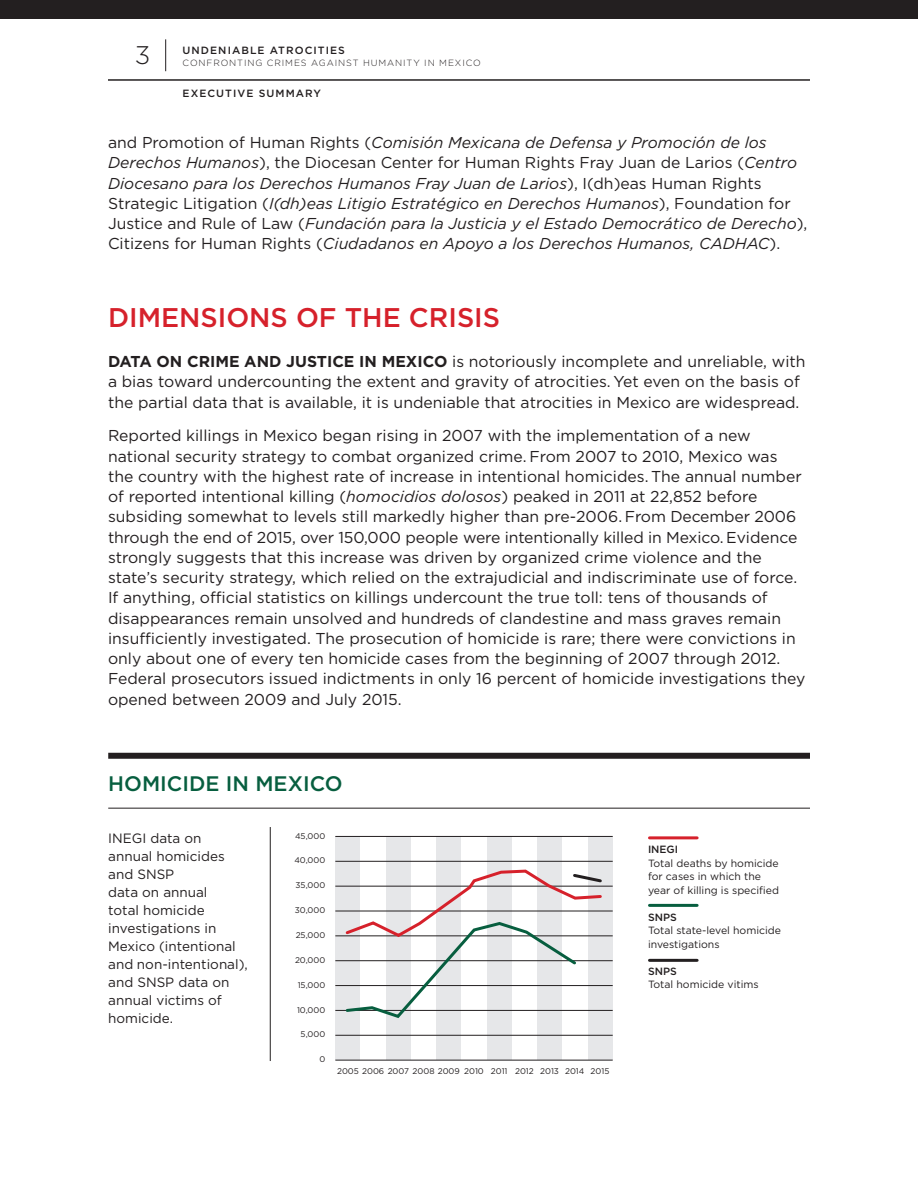
<style>
.page{position:relative;width:918px;height:1188px;background:#fff}
.page>*{position:absolute;margin:0;border:0;box-sizing:border-box;transform-origin:0 0}
.SUBHEAD_1{font:500 27px "Gotham";color:#d6212b}
.t1{font:300 25.5px "Gotham";color:#231f20}
.t2{font:500 21px "Gotham";color:#075e3f}
.TEXT_basic{font:15.75px/20.2px "Gotham";color:#231f20}
.TEXT_basic-2{font:italic 15.75px/20.2px "Gotham";color:#231f20}
.TEXT_basic-3{font:13.5px/18px "Gotham";color:#231f20}
.TEXT_basic-4{font:10.5px/13.5px "Gotham";color:#231f20}
.t3{font:500 10.5px "Gotham";letter-spacing:.1em;color:#231f20}
.t4{font:300 9px "Gotham";letter-spacing:.1em;color:#231f20}
.TEXT_basic-5{font:8.25px "Gotham";color:#231f20}
.s1{font-style:normal}
.s2{font-weight:700}
.s3{font-style:italic}
.s4{font-weight:500}
</style>
<div class="page">
<hr style="left:165px;top:39px;width:1px;height:32px;background:#231f20">
<hr style="left:108px;top:79px;width:702px;height:2px;background:#231f20">
<div style="left:0;top:0;width:918px;height:18px;background:#231f20"></div>
<hr style="left:108px;top:808px;width:702px;height:1px;background:#231f20">
<div style="left:108px;top:753px;width:702px;height:6px;background:#231f20"></div>
<hr style="left:270px;top:827px;width:1px;height:234px;background:#231f20">
<hr style="left:650px;top:836px;width:47px;height:3px;background:#d6212b">
<hr style="left:650px;top:904px;width:47px;height:3px;background:#075e3f">
<hr style="left:650px;top:959px;width:47px;height:3px;background:#231f20">
<div style="left:335px;top:837px;width:25px;height:223px;background:#e6e7e9"></div>
<div style="left:436px;top:837px;width:25px;height:223px;background:#e6e7e9"></div>
<div style="left:537px;top:837px;width:25px;height:223px;background:#e6e7e9"></div>
<div style="left:386px;top:837px;width:25px;height:223px;background:#e6e7e9"></div>
<div style="left:487px;top:837px;width:25px;height:223px;background:#e6e7e9"></div>
<div style="left:588px;top:837px;width:25px;height:223px;background:#e6e7e9"></div>
<hr style="left:335px;top:1060px;width:278px;height:1px;background:#231f20">
<hr style="left:335px;top:1035px;width:278px;height:1px;background:#231f20">
<hr style="left:335px;top:1010px;width:278px;height:1px;background:#231f20">
<hr style="left:335px;top:985px;width:278px;height:1px;background:#231f20">
<hr style="left:335px;top:960px;width:278px;height:1px;background:#231f20">
<hr style="left:335px;top:936px;width:278px;height:1px;background:#231f20">
<hr style="left:335px;top:911px;width:278px;height:1px;background:#231f20">
<hr style="left:335px;top:886px;width:278px;height:1px;background:#231f20">
<hr style="left:335px;top:861px;width:278px;height:1px;background:#231f20">
<hr style="left:335px;top:836px;width:278px;height:1px;background:#231f20">
<svg style="left:343px;top:869px;width:261px;height:149px"></svg>
<p class="t1" style="left:135px;top:41px;width:17px">3</p>
<p class="t3" style="left:183px;top:44px;width:164px">UNDENIABLE ATROCITIES</p>
<p class="t4" style="left:183px;top:58px;width:300px">CONFRONTING CRIMES AGAINST HUMANITY IN MEXICO</p>
<p class="t3" style="left:183px;top:87px;width:140px">EXECUTIVE SUMMARY</p>
<p class="TEXT_basic-2" style="left:108px;top:132px;width:701px"><span class="s1">and Promotion of Human Rights (</span>Comisión Mexicana de Defensa y Promoción de los Derechos Humanos<span class="s1">), the Diocesan Center for Human Rights Fray Juan de Larios (</span>Centro Diocesano para los Derechos Humanos Fray Juan de Larios<span class="s1">), I(dh)eas Human Rights Strategic Litigation (</span>I(dh)eas Litigio Estratégico en Derechos Humanos<span class="s1">), Foundation for Justice and Rule of Law (</span>Fundación para la Justicia y el Estado Democrático de Derecho<span class="s1">), Citizens for Human Rights (</span>Ciudadanos en Apoyo a los Derechos Humanos, CADHAC<span class="s1">).</span></p>
<p class="SUBHEAD_1" style="left:108px;top:302px;width:394px">DIMENSIONS OF THE CRISIS</p>
<p class="TEXT_basic" style="left:108px;top:351px;width:699px"><span class="s2">DATA ON CRIME AND JUSTICE IN MEXICO</span> is notoriously incomplete and unreliable, with a bias toward undercounting the extent and gravity of atrocities. Yet even on the basis of the partial data that is available, it is undeniable that atrocities in Mexico are widespread.</p>
<p class="TEXT_basic" style="left:108px;top:425px;width:699px">Reported killings in Mexico began rising in 2007 with the implementation of a new national security strategy to combat organized crime. From 2007 to 2010, Mexico was the country with the highest rate of increase in intentional homicides. The annual number of reported intentional killing (<span class="s3">homocidios dolosos</span>) peaked in 2011 at 22,852 before subsiding somewhat to levels still markedly higher than pre-2006. From December 2006 through the end of 2015, over 150,000 people were intentionally killed in Mexico. Evidence strongly suggests that this increase was driven by organized crime violence and the state’s security strategy, which relied on the extrajudicial and indiscriminate use of force.<br>If anything, official statistics on killings undercount the true toll: tens of thousands of disappearances remain unsolved and hundreds of clandestine and mass graves remain insufficiently investigated. The prosecution of homicide is rare; there were convictions in only about one of every ten homicide cases from the beginning of 2007 through 2012.<br>Federal prosecutors issued indictments in only 16 percent of homicide investigations they opened between 2009 and July 2015.</p>
<p class="t2" style="left:108px;top:772px;width:236px">HOMICIDE IN MEXICO</p>
<p class="TEXT_basic-3" style="left:108px;top:829px;width:141px">INEGI data on annual homicides and SNSP<br>data on annual<br>total homicide investigations in<br>Mexico (intentional and non-intentional), and SNSP data on annual victims of homicide.</p>
<p class="TEXT_basic-5" style="left:295px;top:831px;width:32px">45,000</p>
<p class="TEXT_basic-5" style="left:294px;top:856px;width:32px">40,000</p>
<p class="TEXT_basic-5" style="left:296px;top:881px;width:31px">35,000</p>
<p class="TEXT_basic-5" style="left:295px;top:906px;width:32px">30,000</p>
<p class="TEXT_basic-5" style="left:296px;top:931px;width:31px">25,000</p>
<p class="TEXT_basic-5" style="left:295px;top:955px;width:32px">20,000</p>
<p class="TEXT_basic-5" style="left:298px;top:980px;width:29px">15,000</p>
<p class="TEXT_basic-5" style="left:297px;top:1005px;width:30px">10,000</p>
<p class="TEXT_basic-5" style="left:301px;top:1030px;width:26px">5,000</p>
<p class="TEXT_basic-5" style="left:319px;top:1055px;width:7px">0</p>
<p class="TEXT_basic-5" style="left:337px;top:1066px;width:124px">2005 2006 2007 2008 2009</p>
<p class="TEXT_basic-5" style="left:464px;top:1066px;width:21px">2010</p>
<p class="TEXT_basic-5" style="left:491px;top:1066px;width:18px">2011</p>
<p class="TEXT_basic-5" style="left:515px;top:1066px;width:20px">2012</p>
<p class="TEXT_basic-5" style="left:540px;top:1066px;width:20px">2013</p>
<p class="TEXT_basic-5" style="left:565px;top:1066px;width:21px">2014</p>
<p class="TEXT_basic-5" style="left:591px;top:1066px;width:20px">2015</p>
<p class="TEXT_basic-4" style="left:648px;top:842px;width:133px"><span class="s4">INEGI<br></span>Total deaths by homicide for cases in which the year of killing is specified</p>
<p class="TEXT_basic-4" style="left:648px;top:910px;width:135px"><span class="s4">SNPS<br></span>Total state-level homicide investigations</p>
<p class="TEXT_basic-4" style="left:648px;top:964px;width:112px"><span class="s4">SNPS<br></span>Total homicide vitims</p>
</div>
